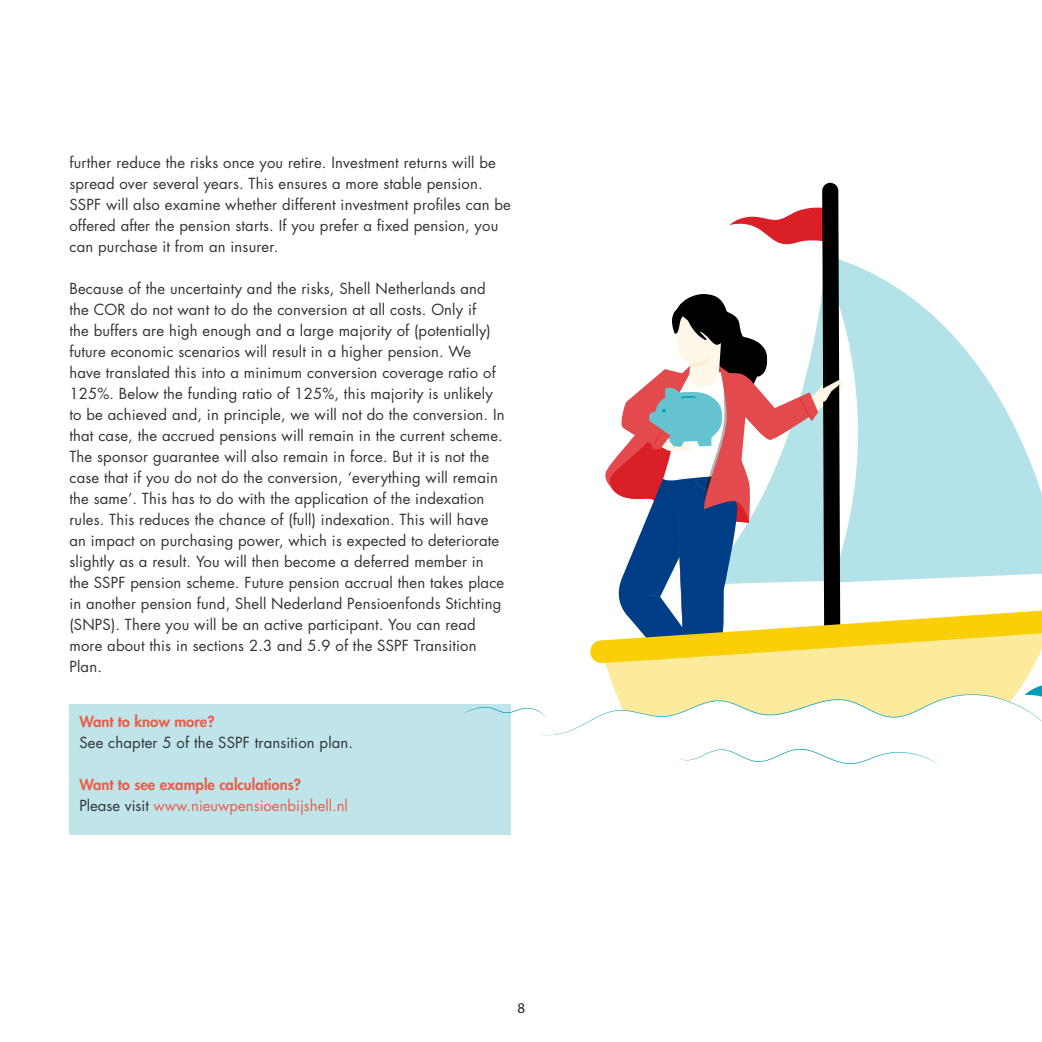
<style>
.page{position:relative;width:1042px;height:1042px;background:#fff}
.page>*{position:absolute;margin:0;border:0;box-sizing:border-box;transform-origin:0 0}
.Basisalinea{font:14.88px/21px "Futura Std";letter-spacing:.01em;color:#333}
.Basisalinea-2{font:14.88px "Futura Std";color:#ea5e4a}
.Basisalinea-3{font:800 14.88px "Futura Std";color:#ea5e4a}
.t1{font:14.88px "Myriad Pro";color:#231f20}
.s1{font-weight:800;color:#ea5e4a}
.s2{color:#333}
</style>
<div class="page">
<div style="left:69px;top:704px;width:442px;height:131px;background:#bfe5ea"></div>
<svg style="left:463px;top:183px;width:579px;height:553px"></svg>
<svg style="left:679px;top:749px;width:258px;height:15px"></svg>
<p class="Basisalinea" style="left:69px;top:152px;width:443px">further reduce the risks once you retire. Investment returns will be spread over several years. This ensures a more stable pension.<br>SSPF will also examine whether different investment profiles can be offered after the pension starts. If you prefer a fixed pension, you can purchase it from an insurer.</p>
<p class="Basisalinea" style="left:69px;top:278px;width:437px">Because of the uncertainty and the risks, Shell Netherlands and the COR do not want to do the conversion at all costs. Only if<br>the buffers are high enough and a large majority of (potentially) future economic scenarios will result in a higher pension. We have translated this into a minimum conversion coverage ratio of 125%. Below the funding ratio of 125%, this majority is unlikely to be achieved and, in principle, we will not do the conversion. In that case, the accrued pensions will remain in the current scheme.<br>The sponsor guarantee will also remain in force. But it is not the case that if you do not do the conversion, ‘everything will remain the same’. This has to do with the application of the indexation rules. This reduces the chance of (full) indexation. This will have an impact on purchasing power, which is expected to deteriorate slightly as a result. You will then become a deferred member in the SSPF pension scheme. Future pension accrual then takes place in another pension fund, Shell Nederland Pensioenfonds Stichting (SNPS). There you will be an active participant. You can read more about this in sections 2.3 and 5.9 of the SSPF Transition Plan.</p>
<p class="Basisalinea" style="left:79px;top:711px;width:275px"><span class="s1">Want to know more?<br></span>See chapter 5 of the SSPF transition plan.</p>
<p class="Basisalinea-3" style="left:79px;top:775px;width:223px">Want to see example calculations?</p>
<p class="Basisalinea-2" style="left:79px;top:796px;width:270px"><span class="s2">Please visit</span> www.nieuwpensioenbijshell.nl</p>
<p class="t1" style="left:517px;top:998px;width:9px">8</p>
</div>
